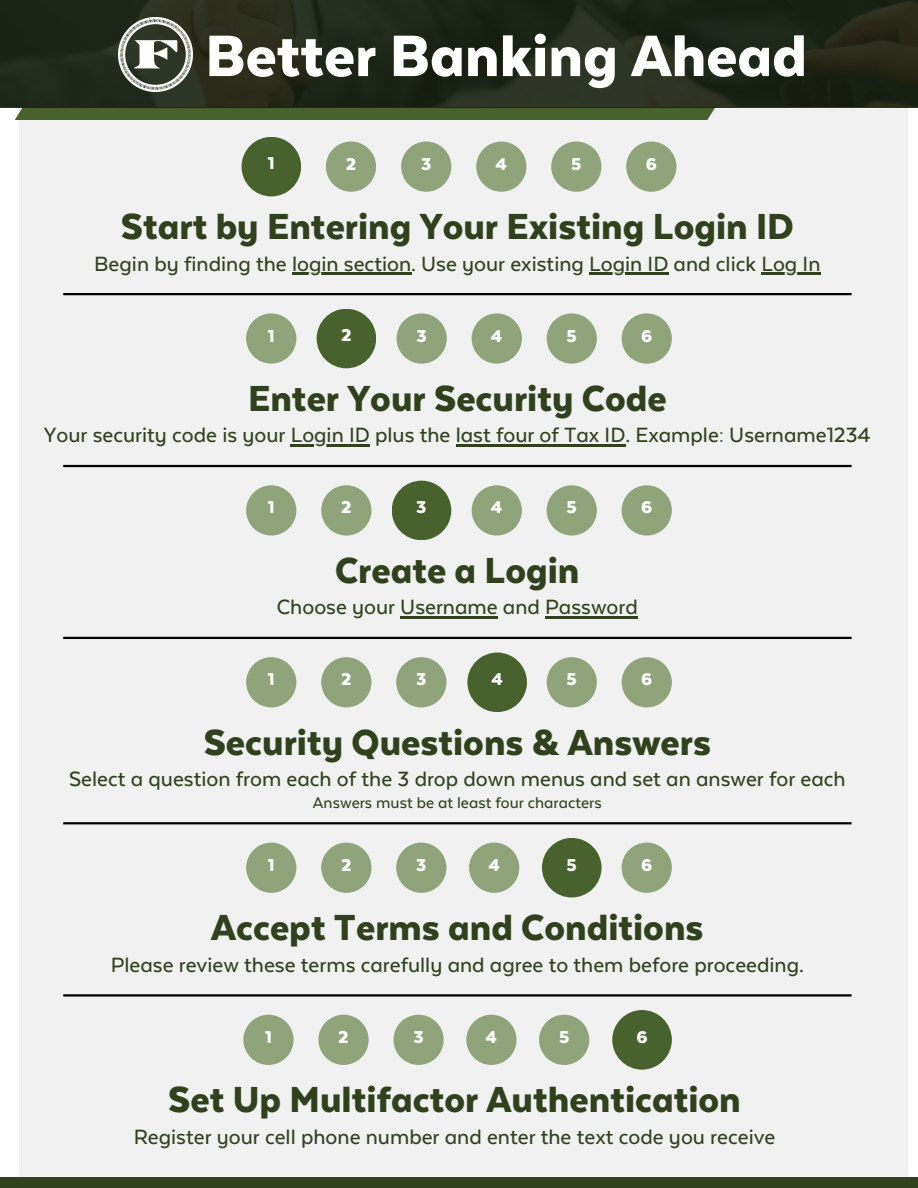
<style>
.page{position:relative;width:918px;height:1188px;background:#fff}
.page>*{position:absolute;margin:0;border:0;box-sizing:border-box;transform-origin:0 0}
.t1{font:900 67.35px "Texta Alt";color:#fff}
.t2{font:900 41.85px "Texta Alt";color:#31411e}
.t3{font:500 23.85px "Texta Alt";color:#31411e}
.t4{font:900 19.8px "Texta Alt";color:#fff}
.t5{font:500 17.85px "Texta Alt";color:#31411e}
</style>
<div class="page">
<div style="left:19px;top:0;width:889px;height:1188px;background:#f1f1f1"></div>
<div style="left:0;top:1178px;width:918px;height:10px;background:#31411e"></div>
<div style="left:15px;top:108px;width:700px;height:12px;background:#48622d"></div>
<div style="left:0;top:0;width:918px;height:108px;background:linear-gradient(to bottom,#1f2718,#232a1a)"></div>
<img style="left:118px;top:17px;width:74px;height:75px">
<hr style="left:63px;top:293px;width:789px;height:2px;background:#000">
<div style="left:242px;top:137px;width:59px;height:59px;background:#48622d;border-radius:50%"></div>
<div style="left:326px;top:142px;width:50px;height:50px;background:#8fa47a;border-radius:50%"></div>
<div style="left:401px;top:142px;width:50px;height:50px;background:#8fa47a;border-radius:50%"></div>
<div style="left:476px;top:142px;width:50px;height:50px;background:#8fa47a;border-radius:50%"></div>
<div style="left:551px;top:142px;width:50px;height:50px;background:#8fa47a;border-radius:50%"></div>
<div style="left:626px;top:142px;width:50px;height:50px;background:#8fa47a;border-radius:50%"></div>
<hr style="left:292px;top:273px;width:119px;height:2px;background:#31411e">
<hr style="left:589px;top:273px;width:79px;height:2px;background:#31411e">
<hr style="left:761px;top:273px;width:59px;height:2px;background:#31411e">
<hr style="left:63px;top:465px;width:789px;height:2px;background:#000">
<div style="left:317px;top:309px;width:59px;height:59px;background:#48622d;border-radius:50%"></div>
<div style="left:246px;top:313px;width:50px;height:51px;background:#8fa47a;border-radius:50%"></div>
<div style="left:397px;top:313px;width:50px;height:51px;background:#8fa47a;border-radius:50%"></div>
<div style="left:472px;top:313px;width:50px;height:51px;background:#8fa47a;border-radius:50%"></div>
<div style="left:547px;top:313px;width:50px;height:51px;background:#8fa47a;border-radius:50%"></div>
<div style="left:622px;top:313px;width:50px;height:51px;background:#8fa47a;border-radius:50%"></div>
<hr style="left:291px;top:445px;width:79px;height:2px;background:#31411e">
<hr style="left:456px;top:445px;width:169px;height:2px;background:#31411e">
<hr style="left:63px;top:637px;width:789px;height:2px;background:#000">
<div style="left:392px;top:481px;width:59px;height:59px;background:#48622d;border-radius:50%"></div>
<div style="left:246px;top:485px;width:50px;height:51px;background:#8fa47a;border-radius:50%"></div>
<div style="left:321px;top:485px;width:50px;height:51px;background:#8fa47a;border-radius:50%"></div>
<div style="left:472px;top:485px;width:50px;height:51px;background:#8fa47a;border-radius:50%"></div>
<div style="left:547px;top:485px;width:50px;height:51px;background:#8fa47a;border-radius:50%"></div>
<div style="left:622px;top:485px;width:50px;height:51px;background:#8fa47a;border-radius:50%"></div>
<hr style="left:400px;top:617px;width:98px;height:2px;background:#31411e">
<hr style="left:545px;top:617px;width:93px;height:2px;background:#31411e">
<hr style="left:63px;top:822px;width:789px;height:2px;background:#000">
<div style="left:467px;top:653px;width:60px;height:59px;background:#48622d;border-radius:50%"></div>
<div style="left:246px;top:657px;width:50px;height:50px;background:#8fa47a;border-radius:50%"></div>
<div style="left:321px;top:657px;width:50px;height:50px;background:#8fa47a;border-radius:50%"></div>
<div style="left:396px;top:657px;width:50px;height:50px;background:#8fa47a;border-radius:50%"></div>
<div style="left:547px;top:657px;width:50px;height:50px;background:#8fa47a;border-radius:50%"></div>
<div style="left:622px;top:657px;width:50px;height:50px;background:#8fa47a;border-radius:50%"></div>
<hr style="left:63px;top:994px;width:789px;height:3px;background:#000">
<div style="left:542px;top:838px;width:60px;height:59px;background:#48622d;border-radius:50%"></div>
<div style="left:246px;top:843px;width:50px;height:50px;background:#8fa47a;border-radius:50%"></div>
<div style="left:321px;top:843px;width:50px;height:50px;background:#8fa47a;border-radius:50%"></div>
<div style="left:396px;top:843px;width:50px;height:50px;background:#8fa47a;border-radius:50%"></div>
<div style="left:469px;top:843px;width:50px;height:50px;background:#8fa47a;border-radius:50%"></div>
<div style="left:622px;top:843px;width:50px;height:50px;background:#8fa47a;border-radius:50%"></div>
<div style="left:612px;top:1010px;width:60px;height:60px;background:#48622d;border-radius:50%"></div>
<div style="left:243px;top:1015px;width:51px;height:50px;background:#8fa47a;border-radius:50%"></div>
<div style="left:318px;top:1015px;width:51px;height:50px;background:#8fa47a;border-radius:50%"></div>
<div style="left:393px;top:1015px;width:51px;height:50px;background:#8fa47a;border-radius:50%"></div>
<div style="left:466px;top:1015px;width:51px;height:50px;background:#8fa47a;border-radius:50%"></div>
<div style="left:539px;top:1015px;width:50px;height:50px;background:#8fa47a;border-radius:50%"></div>
<h1 class="t1" style="left:205px;top:26px;width:603px">Better Banking Ahead</h1>
<p class="t4" style="left:268px;top:155px;width:8px">1</p>
<p class="t4" style="left:346px;top:155px;width:12px">2</p>
<p class="t4" style="left:421px;top:155px;width:12px">3</p>
<p class="t4" style="left:496px;top:155px;width:13px">4</p>
<p class="t4" style="left:571px;top:155px;width:12px">5</p>
<p class="t4" style="left:646px;top:155px;width:13px">6</p>
<h2 class="t2" style="left:121px;top:208px;width:675px">Start by Entering Your Existing Login ID</h2>
<h2 class="t3" style="left:94px;top:253px;width:728px">Begin by finding the login section. Use your existing Login ID and click Log In</h2>
<p class="t4" style="left:268px;top:327px;width:8px">1</p>
<p class="t4" style="left:341px;top:327px;width:12px">2</p>
<p class="t4" style="left:416px;top:327px;width:12px">3</p>
<p class="t4" style="left:491px;top:327px;width:13px">4</p>
<p class="t4" style="left:567px;top:327px;width:12px">5</p>
<p class="t4" style="left:641px;top:327px;width:13px">6</p>
<p class="t2" style="left:248px;top:380px;width:420px">Enter Your Security Code</p>
<p class="t3" style="left:44px;top:425px;width:828px">Your security code is your Login ID plus the last four of Tax ID. Example: Username1234</p>
<p class="t4" style="left:268px;top:499px;width:8px">1</p>
<p class="t4" style="left:341px;top:499px;width:12px">2</p>
<p class="t4" style="left:416px;top:498px;width:12px">3</p>
<p class="t4" style="left:491px;top:499px;width:13px">4</p>
<p class="t4" style="left:567px;top:499px;width:12px">5</p>
<p class="t4" style="left:641px;top:499px;width:13px">6</p>
<p class="t2" style="left:335px;top:551px;width:246px">Create a Login</p>
<p class="t3" style="left:277px;top:596px;width:362px">Choose your Username and Password</p>
<p class="t4" style="left:268px;top:670px;width:8px">1</p>
<p class="t4" style="left:341px;top:670px;width:12px">2</p>
<p class="t4" style="left:416px;top:670px;width:12px">3</p>
<p class="t4" style="left:491px;top:670px;width:13px">4</p>
<p class="t4" style="left:567px;top:670px;width:12px">5</p>
<p class="t4" style="left:641px;top:670px;width:13px">6</p>
<p class="t2" style="left:204px;top:723px;width:509px">Security Questions &amp; Answers</p>
<p class="t3" style="left:69px;top:768px;width:778px">Select a question from each of the 3 drop down menus and set an answer for each</p>
<p class="t5" style="left:313px;top:794px;width:290px">Answers must be at least four characters</p>
<p class="t4" style="left:268px;top:856px;width:8px">1</p>
<p class="t4" style="left:341px;top:856px;width:12px">2</p>
<p class="t4" style="left:416px;top:856px;width:12px">3</p>
<h2 class="t4" style="left:488px;top:856px;width:13px">4</h2>
<p class="t4" style="left:567px;top:856px;width:12px">5</p>
<p class="t4" style="left:641px;top:856px;width:13px">6</p>
<p class="t2" style="left:211px;top:909px;width:494px">Accept Terms and Conditions</p>
<p class="t3" style="left:111px;top:954px;width:695px">Please review these terms carefully and agree to them before proceeding.</p>
<p class="t4" style="left:265px;top:1028px;width:8px">1</p>
<p class="t4" style="left:338px;top:1028px;width:12px">2</p>
<p class="t4" style="left:413px;top:1028px;width:12px">3</p>
<p class="t4" style="left:486px;top:1028px;width:13px">4</p>
<p class="t4" style="left:559px;top:1028px;width:12px">5</p>
<p class="t4" style="left:636px;top:1028px;width:13px">6</p>
<h2 class="t2" style="left:168px;top:1081px;width:574px">Set Up Multifactor Authentication</h2>
<p class="t3" style="left:134px;top:1126px;width:643px">Register your cell phone number and enter the text code you receive</p>
</div>
